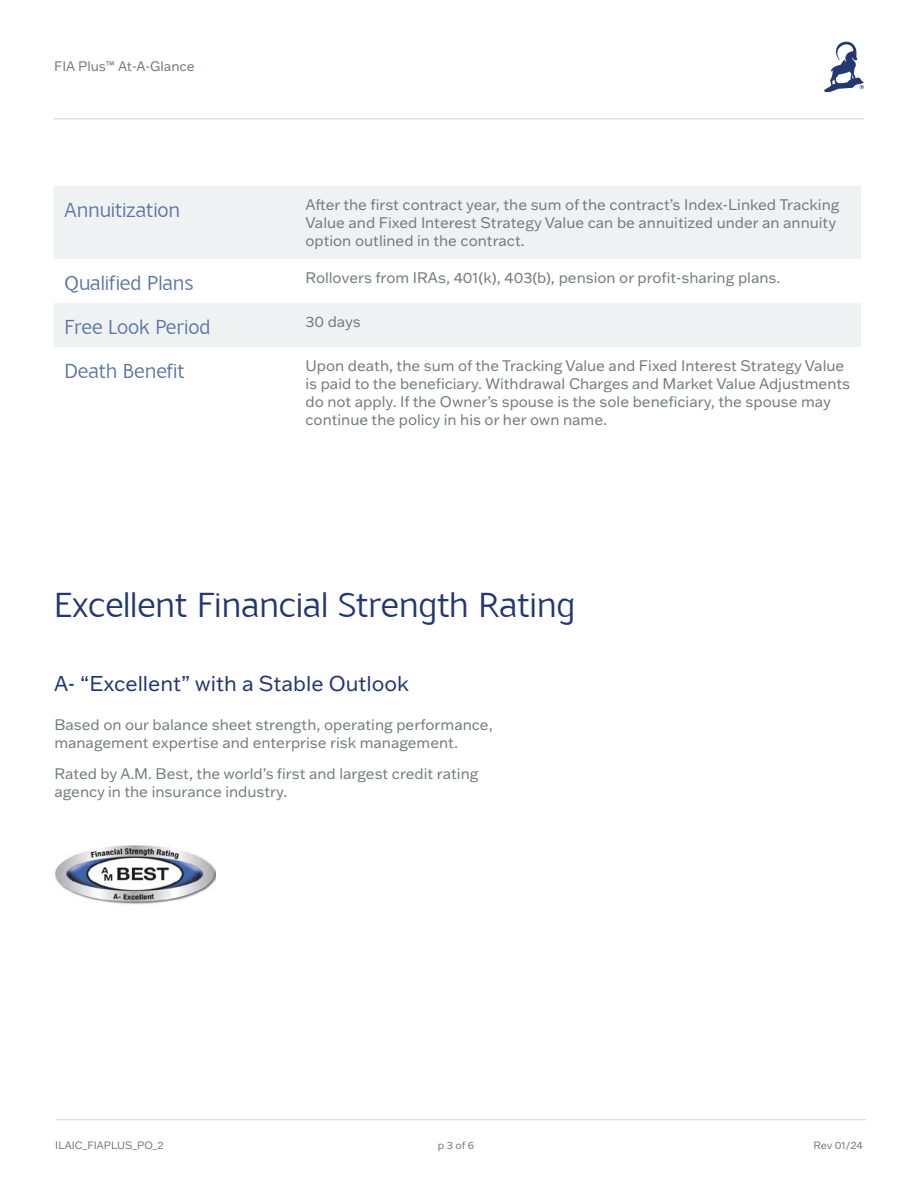
<style>
.page{position:relative;width:918px;height:1188px;background:#fff}
.page>*{position:absolute;margin:0;border:0;box-sizing:border-box;transform-origin:0 0}
.t1{font:36px "Latinaires";color:#223771}
.t2{font:21px "Latinaires";color:#5b74a4}
.t3{font:21px "Franklin Gothic ATF";color:#223771}
.t4{font:15px/18px "Franklin Gothic ATF";color:#727b7d}
.t5{font:13.5px "Franklin Gothic ATF";color:#727b7d}
.t6{font:10.5px "Franklin Gothic ATF";color:#727b7d}
</style>
<div class="page">
<img style="left:55px;top:845px;width:161px;height:60px">
<hr style="left:54px;top:118px;width:810px;height:1px;background:#cbd4d6">
<svg style="left:54px;top:186px;width:807px;height:161px;fill:#eff2f3"></svg>
<svg style="left:824px;top:41px;width:40px;height:51px"></svg>
<hr style="left:56px;top:1119px;width:810px;height:1px;background:#cbd4d6">
<p class="t5" style="left:54px;top:57px;width:142px">FIA Plus™ At-A-Glance</p>
<h2 class="t2" style="left:65px;top:199px;width:117px">Annuitization</h2>
<p class="t4" style="left:306px;top:195px;width:535px">After the first contract year, the sum of the contract’s Index-Linked Tracking<br>Value and Fixed Interest Strategy Value can be annuitized under an annuity option outlined in the contract.</p>
<h2 class="t2" style="left:65px;top:272px;width:130px">Qualified Plans</h2>
<p class="t4" style="left:306px;top:268px;width:476px">Rollovers from IRAs, 401(k), 403(b), pension or profit-sharing plans.</p>
<h2 class="t2" style="left:65px;top:316px;width:148px">Free Look Period</h2>
<p class="t4" style="left:306px;top:313px;width:57px">30 days</p>
<h2 class="t2" style="left:65px;top:360px;width:122px">Death Benefit</h2>
<p class="t4" style="left:306px;top:357px;width:546px">Upon death, the sum of the Tracking Value and Fixed Interest Strategy Value is paid to the beneficiary. Withdrawal Charges and Market Value Adjustments do not apply. If the Owner’s spouse is the sole beneficiary, the spouse may continue the policy in his or her own name.</p>
<h1 class="t1" style="left:54px;top:585px;width:523px">Excellent Financial Strength Rating</h1>
<h2 class="t3" style="left:54px;top:669px;width:357px">A- “Excellent” with a Stable Outlook</h2>
<p class="t4" style="left:54px;top:715px;width:440px">Based on our balance sheet strength, operating performance, management expertise and enterprise risk management.</p>
<p class="t4" style="left:54px;top:764px;width:426px">Rated by A.M. Best, the world’s first and largest credit rating agency in the insurance industry.</p>
<p class="t6" style="left:55px;top:1138px;width:110px">ILAIC_FIAPLUS_PO_2</p>
<p class="t6" style="left:438px;top:1138px;width:38px">p 3 of 6</p>
<p class="t6" style="left:814px;top:1138px;width:51px">Rev 01/24</p>
</div>
